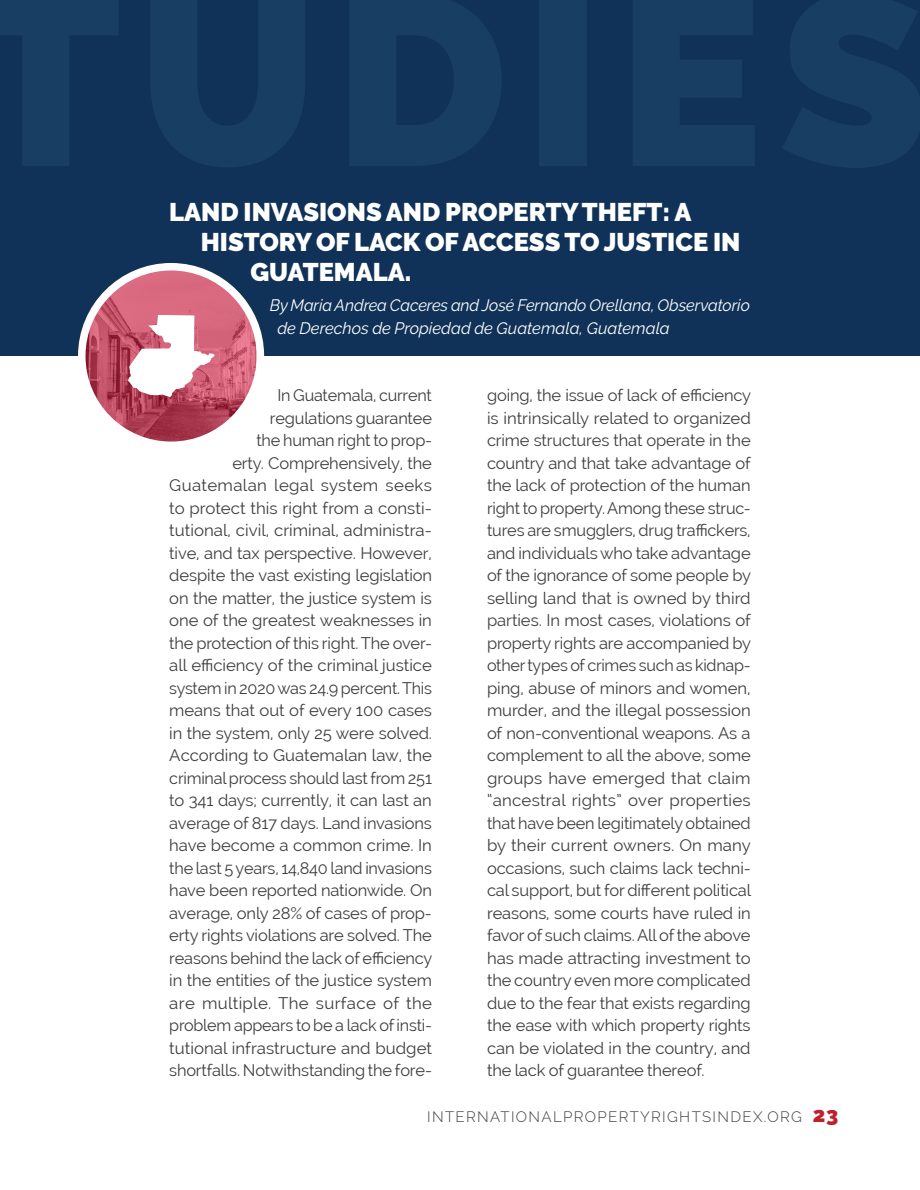
<style>
.page{position:relative;width:920px;height:1190px;background:#fff}
.page>*{position:absolute;margin:0;border:0;box-sizing:border-box;transform-origin:0 0}
.Case_Study_Title{font:900 25.5px "Raleway";color:#fff}
.Body_Copy{font:16.5px/22.5px "Raleway";letter-spacing:-.01em;color:#3e3e3f;text-align:right}
.Case_Study_-_Author{font:italic 16.5px/22.5px "Raleway";letter-spacing:-.005em;color:#fff}
.t1{font:300 15px "Raleway";letter-spacing:.09em;color:#3e3e3f}
.s1{font-weight:900;font-size:21px;color:#c01f2e}
</style>
<div class="page">
<div style="left:0;top:0;width:919px;height:355px;background:#113258"></div>
<img style="left:82px;top:267px;width:178px;height:60px">
<svg style="left:82px;top:267px;width:178px;height:178px;background:#c76075"></svg>
<div style="left:78px;top:263px;width:186px;height:186px;border:8px solid #fff;border-radius:50%"></div>
<svg style="left:127px;top:315px;width:88px;height:82px"></svg>
<p class="Case_Study_Title" style="left:169px;top:197px;width:523px">LAND INVASIONS AND PROPERTY THEFT: A</p>
<p class="Case_Study_Title" style="left:201px;top:227px;width:541px">HISTORY OF LACK OF ACCESS TO JUSTICE IN</p>
<p class="Case_Study_Title" style="left:250px;top:257px;width:162px">GUATEMALA.</p>
<p class="Case_Study_-_Author" style="left:277px;top:294px;width:474px;text-indent:-8px">By Maria Andrea Caceres and José Fernando Orellana, Observatorio de Derechos de Propiedad de Guatemala, Guatemala</p>
<p class="Body_Copy" style="left:169px;top:384px;width:264px">In Guatemala, current<br>regulations guarantee<br>the human right to prop-<br>erty. Comprehensively, the Guatemalan legal system seeks to protect this right from a consti&shy;tutional, civil, criminal, administra&shy;tive, and tax perspective. However, despite the vast existing legislation on the matter, the justice system is one of the greatest weaknesses in the protection of this right. The over&shy;all efficiency of the criminal justice system in 2020 was 24.9 percent. This means that out of every 100 cases in the system, only 25 were solved.<br>According to Guatemalan law, the criminal process should last from 251 to 341 days; currently, it can last an average of 817 days. Land invasions have become a common crime. In the last 5 years, 14,840 land invasions have been reported nationwide. On average, only 28% of cases of prop&shy;erty rights violations are solved. The reasons behind the lack of efficiency in the entities of the justice system are multiple. The surface of the problem appears to be a lack of insti&shy;tutional infrastructure and budget shortfalls. Notwithstanding the fore-</p>
<p class="Body_Copy" style="left:487px;top:384px;width:266px;text-align:justify">going, the issue of lack of efficiency is intrinsically related to organized crime structures that operate in the country and that take advantage of the lack of protection of the human right to property. Among these struc&shy;tures are smugglers, drug traffickers, and individuals who take advantage of the ignorance of some people by selling land that is owned by third parties. In most cases, violations of property rights are accompanied by other types of crimes such as kidnap&shy;ping, abuse of minors and women, murder, and the illegal possession of non-conventional weapons. As a complement to all the above, some groups have emerged that claim “ancestral rights” over properties that have been legitimately obtained by their current owners. On many occasions, such claims lack techni&shy;cal support, but for different political reasons, some courts have ruled in favor of such claims. All of the above has made attracting investment to the country even more complicated due to the fear that exists regarding the ease with which property rights can be violated in the country, and the lack of guarantee thereof.</p>
<p class="t1" style="left:427px;top:1107px;width:412px">INTERNATIONALPROPERTYRIGHTSINDEX.ORG <span class="s1">23</span></p>
</div>
